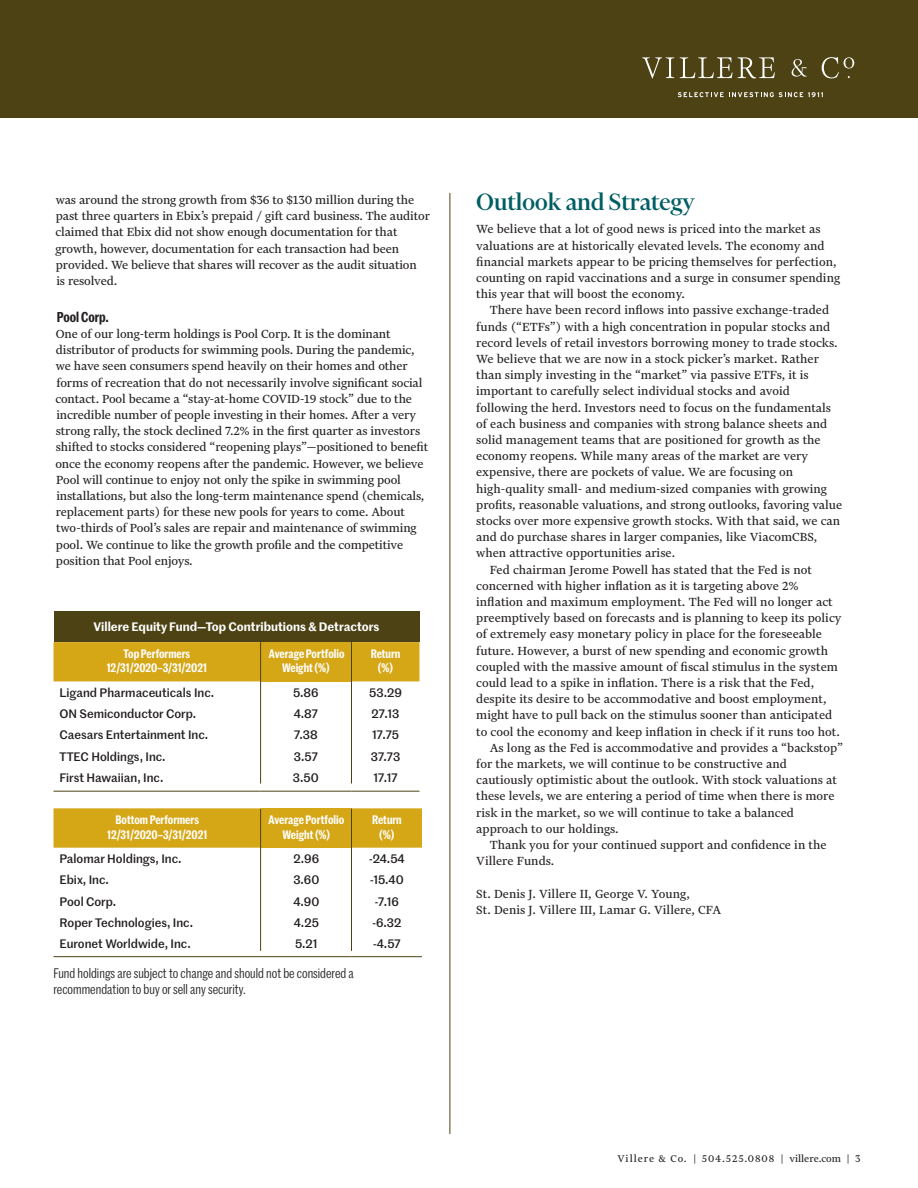
<style>
.page{position:relative;width:918px;height:1188px;background:#fff}
.page>*{position:absolute;margin:0;border:0;box-sizing:border-box;transform-origin:0 0}
.t1{font:500 27px "Financier Display";color:#005e63}
.t2{font:13.95px/16.2px "Financier Text";color:#231f20}
.t3{font:600 13.95px "Marr Sans Cond";color:#231f20}
.t4{font:13.5px/16.2px "Marr Sans Cond";color:#231f20}
.t5{font:500 12px "Marr Sans";color:#231f20}
.t6{font:600 12px/14.4px "Marr Sans Cond";color:#fff;text-align:center}
.t7{font:600 12px "Marr Sans";color:#fff}
.t8{font:11.7px "Financier Text";letter-spacing:.08em;color:#231f20}
</style>
<div class="page">
<div style="left:0;top:0;width:918px;height:117px;background:#4c4214"></div>
<div style="left:54px;top:611px;width:365px;height:31px;background:#4c4214"></div>
<div style="left:54px;top:642px;width:365px;height:39px;background:#d5a616"></div>
<div style="left:260px;top:642px;width:92px;height:39px;background:#d5a616"></div>
<hr style="left:54px;top:791px;width:206px;height:1px;background:#4c4214">
<hr style="left:260px;top:791px;width:92px;height:1px;background:#4c4214">
<hr style="left:352px;top:791px;width:67px;height:1px;background:#4c4214">
<hr style="left:260px;top:642px;width:1px;height:142px;background:#4c4214">
<hr style="left:351px;top:641px;width:1px;height:142px;background:#4c4214">
<div style="left:54px;top:808px;width:368px;height:40px;background:#d5a616"></div>
<div style="left:261px;top:808px;width:91px;height:40px;background:#d5a616"></div>
<hr style="left:54px;top:956px;width:207px;height:1px;background:#4c4214">
<hr style="left:261px;top:956px;width:91px;height:1px;background:#4c4214">
<hr style="left:352px;top:956px;width:70px;height:1px;background:#4c4214">
<hr style="left:260px;top:809px;width:1px;height:142px;background:#4c4214">
<hr style="left:351px;top:809px;width:1px;height:142px;background:#4c4214">
<svg style="left:642px;top:57px;width:32px;height:21px"></svg>
<svg style="left:680px;top:57px;width:95px;height:21px"></svg>
<svg style="left:792px;top:59px;width:15px;height:18px"></svg>
<svg style="left:822px;top:57px;width:32px;height:21px"></svg>
<svg style="left:678px;top:92px;width:145px;height:5px"></svg>
<hr style="left:450px;top:193px;width:1px;height:941px;background:#4c4214">
<p class="t2" style="left:55px;top:192px;width:376px">was around the strong growth from $36 to $130 million during the past three quarters in Ebix’s prepaid / gift card business. The auditor claimed that Ebix did not show enough documentation for that growth, however, documentation for each transaction had been provided. We believe that shares will recover as the audit situation<br>is resolved.</p>
<p class="t3" style="left:57px;top:307px;width:54px">Pool Corp.</p>
<p class="t2" style="left:55px;top:326px;width:374px">One of our long-term holdings is Pool Corp. It is the dominant distributor of products for swimming pools. During the pandemic, we have seen consumers spend heavily on their homes and other forms of recreation that do not necessarily involve significant social contact. Pool became a “stay-at-home COVID-19 stock” due to the incredible number of people investing in their homes. After a very strong rally, the stock declined 7.2% in the first quarter as investors shifted to stocks considered “reopening plays”—positioned to benefit once the economy reopens after the pandemic. However, we believe Pool will continue to enjoy not only the spike in swimming pool installations, but also the long-term maintenance spend (chemicals, replacement parts) for these new pools for years to come. About two-thirds of Pool’s sales are repair and maintenance of swimming pool. We continue to like the growth profile and the competitive position that Pool enjoys.</p>
<p class="t7" style="left:94px;top:618px;width:287px">Villere Equity Fund—Top Contributions &amp; Detractors</p>
<p class="t6" style="left:107px;top:646px;width:102px">Top Performers<br>12/31/2020–3/31/2021</p>
<p class="t6" style="left:269px;top:646px;width:77px">Average Portfolio<br>Weight (%)</p>
<p class="t6" style="left:371px;top:646px;width:31px">Return (%)</p>
<p class="t5" style="left:60px;top:684px;width:156px">Ligand Pharmaceuticals Inc.</p>
<p class="t5" style="left:293px;top:684px;width:27px">5.86</p>
<p class="t5" style="left:369px;top:684px;width:34px">53.29</p>
<p class="t5" style="left:60px;top:705px;width:138px">ON Semiconductor Corp.</p>
<p class="t5" style="left:294px;top:705px;width:26px">4.87</p>
<p class="t5" style="left:372px;top:705px;width:29px">27.13</p>
<p class="t5" style="left:60px;top:726px;width:150px">Caesars Entertainment Inc.</p>
<p class="t5" style="left:294px;top:726px;width:25px">7.38</p>
<p class="t5" style="left:372px;top:726px;width:28px">17.75</p>
<p class="t5" style="left:60px;top:747px;width:108px">TTEC Holdings, Inc.</p>
<p class="t5" style="left:294px;top:747px;width:25px">3.57</p>
<p class="t5" style="left:371px;top:747px;width:31px">37.73</p>
<p class="t5" style="left:60px;top:769px;width:105px">First Hawaiian, Inc.</p>
<p class="t5" style="left:293px;top:769px;width:27px">3.50</p>
<p class="t5" style="left:373px;top:769px;width:26px">17.17</p>
<p class="t6" style="left:107px;top:812px;width:102px">Bottom Performers<br>12/31/2020–3/31/2021</p>
<p class="t6" style="left:269px;top:812px;width:77px">Average Portfolio<br>Weight (%)</p>
<p class="t6" style="left:372px;top:812px;width:31px">Return (%)</p>
<p class="t5" style="left:60px;top:850px;width:124px">Palomar Holdings, Inc.</p>
<p class="t5" style="left:294px;top:850px;width:27px">2.96</p>
<p class="t5" style="left:369px;top:850px;width:37px">-24.54</p>
<p class="t5" style="left:60px;top:871px;width:51px">Ebix, Inc.</p>
<p class="t5" style="left:293px;top:871px;width:28px">3.60</p>
<p class="t5" style="left:370px;top:871px;width:35px">-15.40</p>
<p class="t5" style="left:60px;top:892px;width:58px">Pool Corp.</p>
<p class="t5" style="left:293px;top:892px;width:27px">4.90</p>
<p class="t5" style="left:375px;top:892px;width:26px">-7.16</p>
<p class="t5" style="left:60px;top:914px;width:135px">Roper Technologies, Inc.</p>
<p class="t5" style="left:294px;top:914px;width:26px">4.25</p>
<p class="t5" style="left:372px;top:914px;width:30px">-6.32</p>
<p class="t5" style="left:60px;top:935px;width:133px">Euronet Worldwide, Inc.</p>
<p class="t5" style="left:295px;top:935px;width:24px">5.21</p>
<p class="t5" style="left:373px;top:935px;width:29px">-4.57</p>
<p class="t4" style="left:54px;top:964px;width:302px">Fund holdings are subject to change and should not be considered a recommendation to buy or sell any security.</p>
<p class="t1" style="left:476px;top:188px;width:220px">Outlook and Strategy</p>
<p class="t2" style="left:476px;top:221px;width:365px">We believe that a lot of good news is priced into the market as valuations are at historically elevated levels. The economy and financial markets appear to be pricing themselves for perfection, counting on rapid vaccinations and a surge in consumer spending this year that will boost the economy.</p>
<p class="t2" style="left:476px;top:302px;width:368px;text-indent:14px">There have been record inflows into passive exchange-traded funds (“ETFs”) with a high concentration in popular stocks and record levels of retail investors borrowing money to trade stocks.<br>We believe that we are now in a stock picker’s market. Rather than simply investing in the “market” via passive ETFs, it is important to carefully select individual stocks and avoid following the herd. Investors need to focus on the fundamentals of each business and companies with strong balance sheets and solid management teams that are positioned for growth as the economy reopens. While many areas of the market are very expensive, there are pockets of value. We are focusing on high-quality small- and medium-sized companies with growing profits, reasonable valuations, and strong outlooks, favoring value stocks over more expensive growth stocks. With that said, we can and do purchase shares in larger companies, like ViacomCBS, when attractive opportunities arise.</p>
<p class="t2" style="left:476px;top:561px;width:367px;text-indent:14px">Fed chairman Jerome Powell has stated that the Fed is not concerned with higher inflation as it is targeting above 2% inflation and maximum employment. The Fed will no longer act preemptively based on forecasts and is planning to keep its policy of extremely easy monetary policy in place for the foreseeable future. However, a burst of new spending and economic growth coupled with the massive amount of fiscal stimulus in the system could lead to a spike in inflation. There is a risk that the Fed, despite its desire to be accommodative and boost employment, might have to pull back on the stimulus sooner than anticipated to cool the economy and keep inflation in check if it runs too hot.</p>
<p class="t2" style="left:476px;top:740px;width:368px;text-indent:14px">As long as the Fed is accommodative and provides a “backstop” for the markets, we will continue to be constructive and cautiously optimistic about the outlook. With stock valuations at these levels, we are entering a period of time when there is more risk in the market, so we will continue to take a balanced approach to our holdings.</p>
<p class="t2" style="left:476px;top:837px;width:352px;text-indent:14px">Thank you for your continued support and confidence in the<br>Villere Funds.</p>
<p class="t2" style="left:476px;top:885px;width:247px">St. Denis J. Villere II, George V. Young,<br>St. Denis J. Villere III, Lamar G. Villere, CFA</p>
<p class="t8" style="left:617px;top:1152px;width:245px">Villere &amp; Co. | 504.525.0808 | villere.com | 3</p>
</div>
